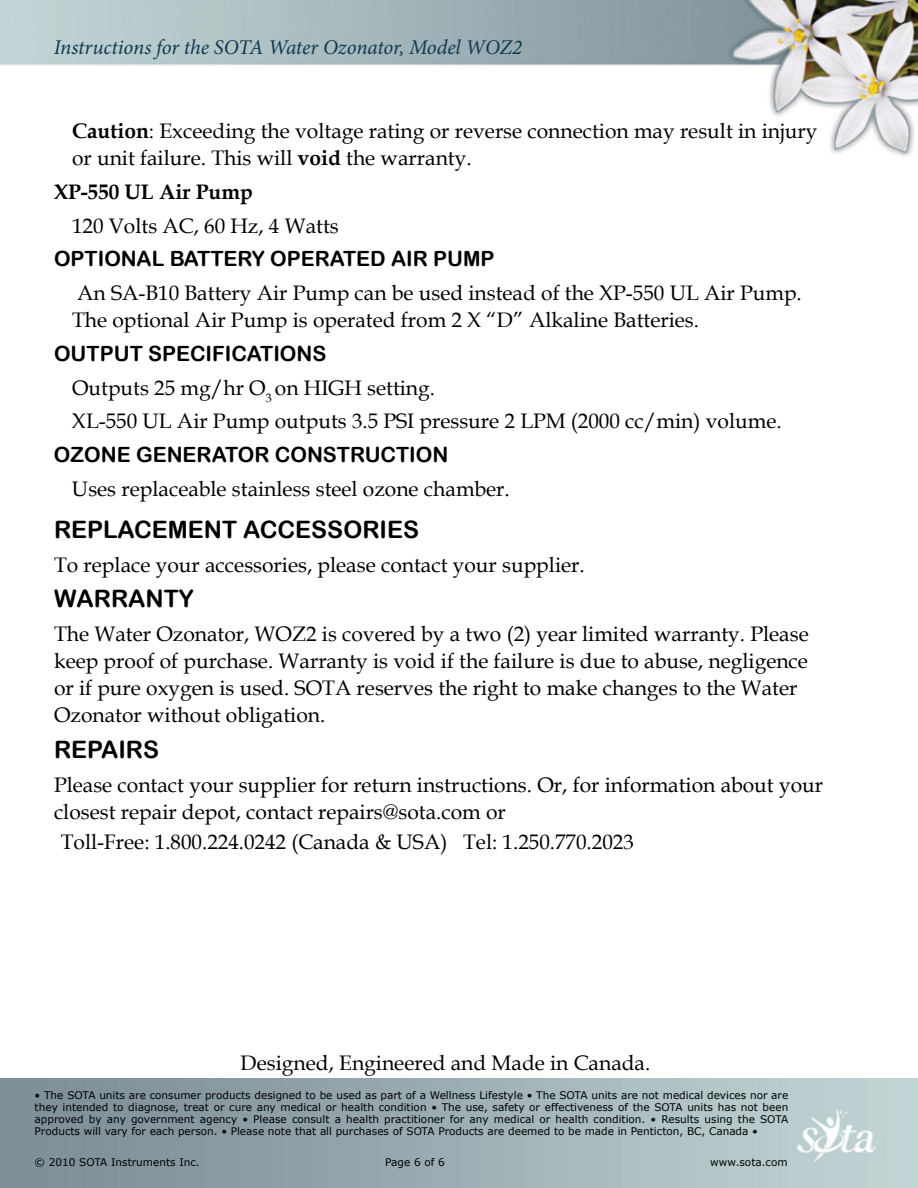
<style>
.page{position:relative;width:918px;height:1188px;background:#fff}
.page>*{position:absolute;margin:0;border:0;box-sizing:border-box;transform-origin:0 0}
.t1{font:24px "Arial Rounded MT Bold";color:#000}
.t2{font:21px/27px "Book Antiqua";color:#000}
.t3{font:21px "Arial Rounded MT Bold";color:#000}
.t4{font:italic 21px "Minion Pro";letter-spacing:-.01em;color:#0e3952}
.t5{font:700 21px "Book Antiqua";color:#000}
.t6{font:10.5px/12px "Verdana";color:#000;text-align:justify}
.s1{font-weight:700}
</style>
<div class="page">
<img style="left:0;top:0;width:918px;height:157px">
<img style="left:0;top:1079px;width:918px;height:109px">
<p class="t4" style="left:54px;top:33px;width:470px">Instructions for the SOTA Water Ozonator, Model WOZ2</p>
<p class="t2" style="left:72px;top:117px;width:747px"><span class="s1">Caution</span>: Exceeding the voltage rating or reverse connection may result in injury or unit failure. This will <span class="s1">void</span> the warranty.</p>
<p class="t5" style="left:54px;top:177px;width:200px">XP-550 UL Air Pump</p>
<p class="t2" style="left:72px;top:212px;width:268px">120 Volts AC, 60 Hz, 4 Watts</p>
<p class="t3" style="left:54px;top:246px;width:442px">OPTIONAL BATTERY OPERATED AIR PUMP</p>
<p class="t2" style="left:72px;top:279px;width:731px">An SA-B10 Battery Air Pump can be used instead of the XP-550 UL Air Pump.<br>The optional Air Pump is operated from 2 X “D” Alkaline Batteries.</p>
<p class="t3" style="left:54px;top:341px;width:274px">OUTPUT SPECIFICATIONS</p>
<p class="t2" style="left:72px;top:370px;width:711px;line-height:33.8px">Outputs 25 mg/hr O<sub>3</sub> on HIGH setting.<br>XL-550 UL Air Pump outputs 3.5 PSI pressure 2 LPM (2000 cc/min) volume.</p>
<p class="t3" style="left:54px;top:442px;width:396px">OZONE GENERATOR CONSTRUCTION</p>
<p class="t2" style="left:72px;top:475px;width:439px">Uses replaceable stainless steel ozone chamber.</p>
<p class="t1" style="left:54px;top:515px;width:367px">REPLACEMENT ACCESSORIES</p>
<p class="t2" style="left:54px;top:551px;width:532px">To replace your accessories, please contact your supplier.</p>
<p class="t1" style="left:54px;top:585px;width:141px">WARRANTY</p>
<p class="t2" style="left:54px;top:620px;width:756px">The Water Ozonator, WOZ2 is covered by a two (2) year limited warranty. Please keep proof of purchase. Warranty is void if the failure is due to abuse, negligence or if pure oxygen is used. SOTA reserves the right to make changes to the Water Ozonator without obligation.</p>
<p class="t1" style="left:54px;top:735px;width:107px">REPAIRS</p>
<p class="t2" style="left:54px;top:770px;width:771px">Please contact your supplier for return instructions. Or, for information about your closest repair depot, contact repairs@sota.com or</p>
<p class="t2" style="left:61px;top:828px;width:575px">Toll-Free: 1.800.224.0242 (Canada &amp; USA) Tel: 1.250.770.2023</p>
<p class="t2" style="left:241px;top:1048px;width:411px">Designed, Engineered and Made in Canada.</p>
<p class="t6" style="left:35px;top:1089px;width:755px">• The SOTA units are consumer products designed to be used as part of a Wellness Lifestyle • The SOTA units are not medical devices nor are they intended to diagnose, treat or cure any medical or health condition • The use, safety or effectiveness of the SOTA units has not been approved by any government agency • Please consult a health practitioner for any medical or health condition. • Results using the SOTA Products will vary for each person. • Please note that all purchases of SOTA Products are deemed to be made in Penticton, BC, Canada •</p>
<p class="t6" style="left:35px;top:1155px;width:167px">© 2010 SOTA Instruments Inc.</p>
<p class="t6" style="left:385px;top:1155px;width:61px">Page 6 of 6</p>
<p class="t6" style="left:710px;top:1155px;width:79px">www.sota.com</p>
</div>
